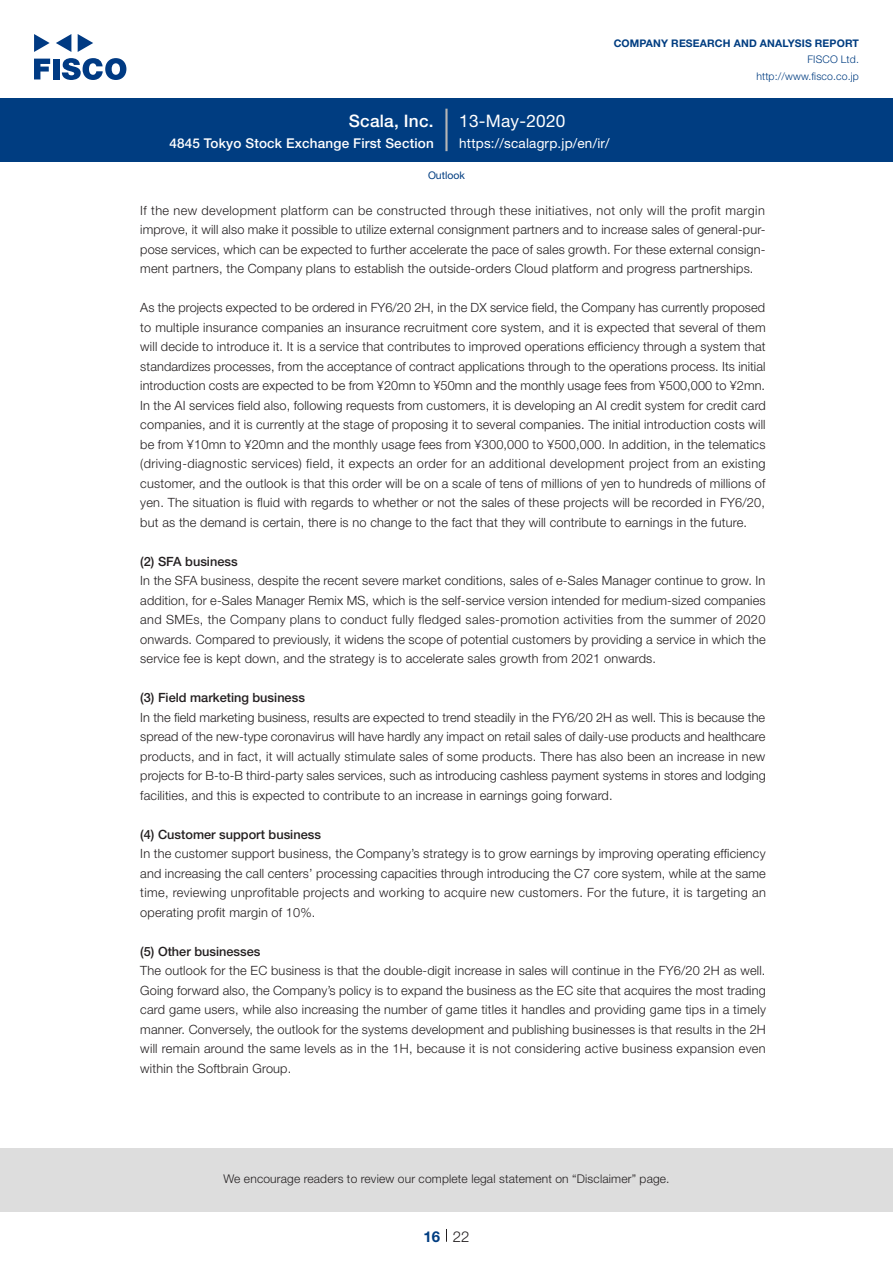
<style>
.page{position:relative;width:893px;height:1263px;background:#fff}
.page>*{position:absolute;margin:0;border:0;box-sizing:border-box;transform-origin:0 0}
.t1{font:17.25px "Helvetica Neue LT Std";letter-spacing:.015em;color:#fff}
.t2{font:500 17.25px "Helvetica Neue LT Std";letter-spacing:.015em;color:#fff}
.t3{font:300 15px "Helvetica Neue LT Std";color:#231f20}
.t4{font:700 15px "Helvetica Neue LT Std";color:#003d81}
.t5{font:500 13.5px "Helvetica Neue LT Std";letter-spacing:.015em;color:#fff}
.t6{font:13.5px "Helvetica Neue LT Std";letter-spacing:.015em;color:#fff}
.本文3mm_e{font:300 12.75px/19.5px "Helvetica Neue LT Std";letter-spacing:.015em;color:#231f20;text-align:justify}
.小タイトル3mm_e{font:500 12.75px "Helvetica Neue LT Std";color:#231f20}
.t7{font:300 12px "Helvetica Neue LT Std";letter-spacing:.015em;color:#231f20}
.t8{font:700 10.5px "Helvetica Neue LT Std";letter-spacing:.015em;color:#003d81}
.t9{font:300 10.5px/16.5px "Helvetica Neue LT Std";letter-spacing:.015em;color:#003d81;text-align:right}
.ヘッダー_e{font:10.5px "Helvetica Neue LT Std";color:#003d81}
</style>
<div class="page">
<div style="left:0;top:1148px;width:893px;height:64px;background:#ddd"></div>
<svg style="left:34px;top:59px;width:16px;height:20px"></svg>
<div style="left:53px;top:59px;width:6px;height:20px;background:#003a83"></div>
<svg style="left:62px;top:58px;width:64px;height:22px"></svg>
<svg style="left:34px;top:34px;width:16px;height:18px"></svg>
<svg style="left:78px;top:34px;width:15px;height:18px"></svg>
<svg style="left:56px;top:34px;width:15px;height:18px"></svg>
<div style="left:0;top:98px;width:893px;height:64px;background:#003d81"></div>
<hr style="left:445px;top:109px;width:3px;height:42px;background:#b5b5b6">
<svg style="left:446px;top:1229px;width:1px;height:13px"></svg>
<h1 class="t2" style="left:349px;top:110px;width:86px">Scala, Inc.</h1>
<p class="t5" style="left:169px;top:135px;width:266px">4845 Tokyo Stock Exchange First Section</p>
<h1 class="t1" style="left:459px;top:110px;width:108px">13-May-2020</h1>
<p class="t8" style="left:614px;top:37px;width:247px">COMPANY RESEARCH AND ANALYSIS REPORT</p>
<p class="t9" style="left:756px;top:51px;width:104px">FISCO Ltd. http://www.fisco.co j p.</p>
<p class="t6" style="left:459px;top:135px;width:152px">https://scalagrp j p. / e n /i r/</p>
<p class="ヘッダー_e" style="left:428px;top:169px;width:38px">Outlook</p>
<p class="本文3mm_e" style="left:140px;top:200px;width:626px">If the new development platform can be constructed through these initiatives, not only will the profit margin</p>
<p class="本文3mm_e" style="left:140px;top:220px;width:627px">improve it, will also make it possible to utilize external consignment partners and to increase sales of general-pur-</p>
<p class="本文3mm_e" style="left:140px;top:239px;width:627px">pose services, which can be expected to further accelerate the pace of sales growth. For these external consign-</p>
<p class="本文3mm_e" style="left:140px;top:259px;width:615px">ment partners, the Company plans to establish the outside-orders Cloud platform and progress partnerships.</p>
<p class="本文3mm_e" style="left:140px;top:298px;width:627px">As the projects expected to be ordered in FY6/20 H2 in, the DX service field, the Company has currently proposed to multiple insurance companies an insurance recruitment core system, and isit expected that several of them will decide to introduce isIt.it a service that contributes to improved operations efficiency through a system that standardizes processes, from the acceptance of contract applications through to the operations process. Its initial introduction costs are expected to be from ¥20mn to ¥50mn and the monthly usage fees from ¥500,000 to ¥2mn.<br>In the AI services field also, following requests from customers isit, developing an AI credit system for credit card companies, and isit currently at the stage of proposing toit several companies. The initial introduction costs will be from ¥10mn to ¥20mn and the monthly usage fees from ¥300,000 to ¥500,000. In addition in, the telematics (driving-diagnostic services) field it, expects an order for an additional development project from an existing customer, and the outlook is that this order will be on a scale of tens of millions of yen to hundreds of millions of yen. The situation is fluid with regards to whether or not the sales of these projects will be recorded in FY6/20, but as the demand is certain, there is no change to the fact that they will contribute to earnings in the future.</p>
<p class="小タイトル3mm_e" style="left:140px;top:554px;width:99px">2( ) SFA business</p>
<p class="本文3mm_e" style="left:140px;top:571px;width:627px">In the SFA business, despite the recent severe market conditions, sales of -e Sales Manager continue to grow In. addition, for -e Sales Manager Remix MS, which is the self-service version intended for medium-sized companies and SMEs, the Company plans to conduct fully fledged sales-promotion activities from the summer of 2020 onwards. Compared to previously it, widens the scope of potential customers by providing a service in which the service fee is kept down, and the strategy is to accelerate sales growth from 2021 onwards.</p>
<p class="小タイトル3mm_e" style="left:140px;top:690px;width:166px">3( ) Field marketing business</p>
<p class="本文3mm_e" style="left:140px;top:707px;width:627px">In the field marketing business, results are expected to trend steadily in the FY6/20 H2 as well. This is because the spread of the new-type coronavirus will have hardly any impact on retail sales of daily-use products and healthcare products, and in fact it, will actually stimulate sales of some products. There has also been an increase in new projects for B-to B- third-party sales services, such as introducing cashless payment systems in stores and lodging facilities, and this is expected to contribute to an increase in earnings going forward.</p>
<p class="小タイトル3mm_e" style="left:140px;top:827px;width:182px">4( ) Customer support business</p>
<p class="本文3mm_e" style="left:140px;top:844px;width:627px">In the customer support business, the Company s’ strategy is to grow earnings by improving operating efficiency and increasing the call centers’ processing capacities through introducing the C7 core system, while at the same time, reviewing unprofitable projects and working to acquire new customers. For the future isit, targeting an operating profit margin of 10%.</p>
<p class="小タイトル3mm_e" style="left:140px;top:944px;width:122px">5( ) Other businesses</p>
<p class="本文3mm_e" style="left:140px;top:961px;width:627px">The outlook for the EC business is that the double-digit increase in sales will continue in the FY6/20 H2 as well.<br>Going forward also, the Company s’ policy is to expand the business as the EC site that acquires the most trading card game users, while also increasing the number of game titles it handles and providing game tips in a timely manner. Conversely, the outlook for the systems development and publishing businesses is that results in the H2 will remain around the same levels as in the H1 , because isit not considering active business expansion even within the Softbrain Group.</p>
<p class="t7" style="left:223px;top:1171px;width:448px">We encourage readers to review our complete legal statement on “Disclaimer” page.</p>
<p class="t4" style="left:423px;top:1227px;width:18px">16</p>
<p class="t3" style="left:453px;top:1227px;width:18px">22</p>
</div>
